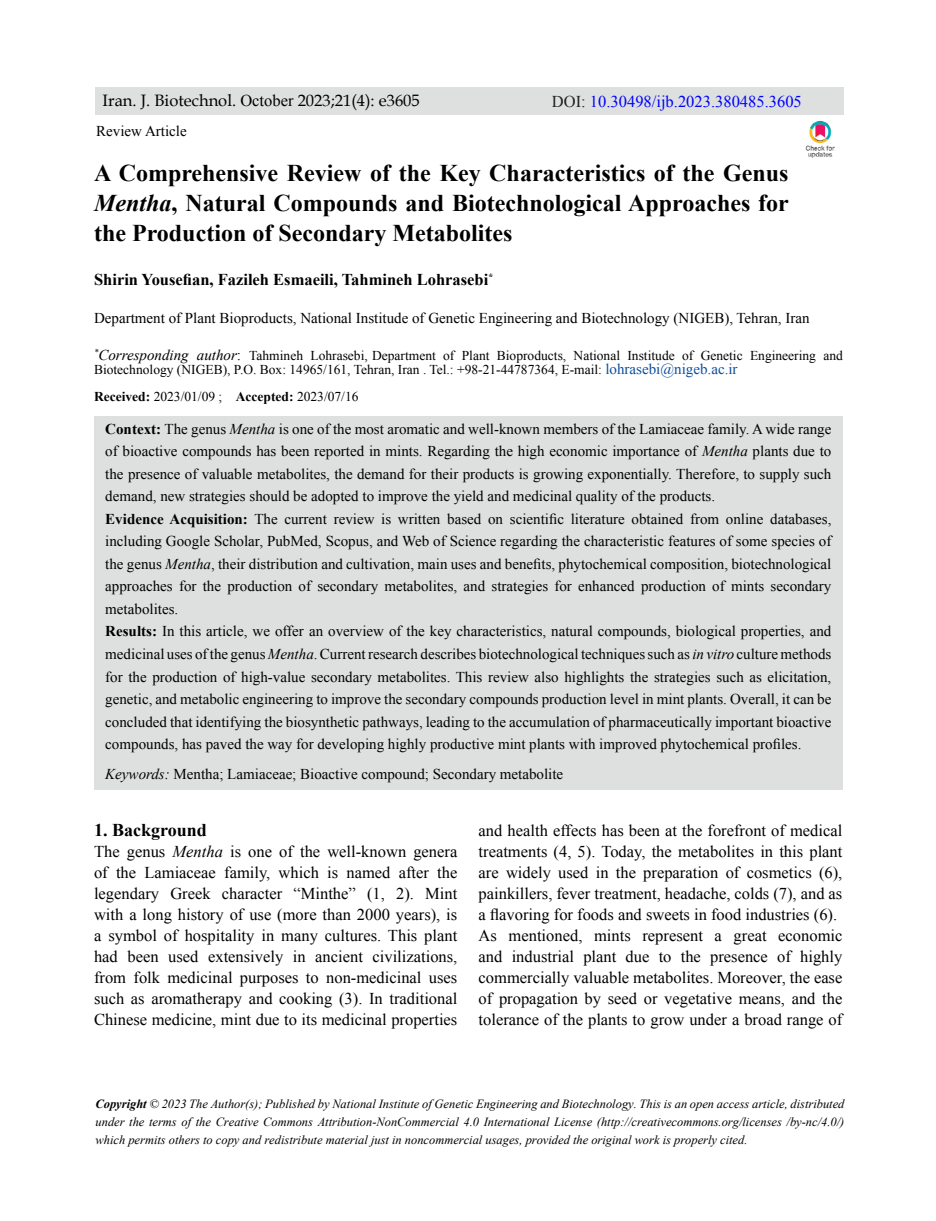
<style>
.page{position:relative;width:936px;height:1221px;background:#fff}
.page>*{position:absolute;margin:0;border:0;box-sizing:border-box;transform-origin:0 0}
.Default{font:700 24px/30px "Times New Roman";color:#000;text-align:justify}
.t1{font:700 18px "Times New Roman";color:#000}
.t2{font:16.5px/21px "Times New Roman";color:#000;text-align:justify}
.Default-2{font:700 16.5px "Times New Roman";color:#000}
.t3{font:16.5px "Book Antiqua";color:#000}
.Paragraph_MAS{font:16.5px "Times New Roman";color:#00f}
.Default-3{font:15px/22.5px "Times New Roman";color:#000;text-align:justify}
.Paragraph_MAS-2{font:15px "Times New Roman";color:#000}
.t4{font:13.5px/13.5px "Times New Roman";color:#000}
.Paragraph_MAS-3{font:italic 12.45px/18px "Times New Roman";color:#000;text-align:justify}
.s1{font-family:"Times New Roman"}
.s2{color:#231f20}
.s3{font-style:italic}
.s4{font-style:italic;font-size:15px}
.s5{font-size:15px}
.s6{font-size:15px;color:#0d4d9f}
.s7{font-weight:700}
</style>
<div class="page">
<div style="left:94px;top:416px;width:749px;height:374px;background:#dde0df"></div>
<img style="left:805px;top:120px;width:30px;height:38px">
<div style="left:96px;top:88px;width:748px;height:27px;background:#dde0df"></div>
<p class="t3" style="left:103px;top:89px;width:318px">Iran. J. Biotechnol. <span class="s1">October</span> 2023;21(4): e3605</p>
<p class="Paragraph_MAS" style="left:552px;top:90px;width:251px"><span class="s2">DOI:</span> 10.30498/ijb.2023.380485.3605</p>
<p class="Paragraph_MAS-2" style="left:96px;top:120px;width:92px">Review Article</p>
<p class="Default" style="left:94px;top:158px;width:696px">A Comprehensive Review of the Key Characteristics of the Genus <span class="s3">Mentha</span>, Natural Compounds and Biotechnological Approaches for the Production of Secondary Metabolites</p>
<p class="Default-2" style="left:94px;top:268px;width:400px">Shirin Yousefian, Fazileh Esmaeili, Tahmineh Lohrasebi<sup>*</sup></p>
<p class="Default-3" style="left:94px;top:306px;width:717px">Department of Plant Bioproducts, National Institude of Genetic Engineering and Biotechnology (NIGEB), Tehran, Iran</p>
<p class="t4" style="left:94px;top:349px;width:750px"><sup>*</sup><span class="s4">Corresponding author</span><span class="s5">:</span> Tahmineh Lohrasebi, Department of Plant Bioproducts, National Institude of Genetic Engineering and<br>Biotechnology (NIGEB), P.O. Box: 14965/161, Tehran, Iran . Tel.: +98-21-44787364, E-mail: <span class="s6">lohrasebi@nigeb.ac.ir</span></p>
<p class="t4" style="left:94px;top:389px;width:266px"><span class="s7">Received:</span> 2023/01/09 ; <span class="s7">Accepted:</span> 2023/07/16</p>
<p class="Default-3" style="left:105px;top:417px;width:727px"><span class="s7">Context:</span> The genus <span class="s3">Mentha</span> is one of the most aromatic and well-known members of the Lamiaceae family. A wide range of bioactive compounds has been reported in mints. Regarding the high economic importance of <span class="s3">Mentha</span> plants due to the presence of valuable metabolites, the demand for their products is growing exponentially. Therefore, to supply such demand, new strategies should be adopted to improve the yield and medicinal quality of the products.</p>
<p class="Default-3" style="left:105px;top:507px;width:727px"><span class="s7">Evidence Acquisition:</span> The current review is written based on scientific literature obtained from online databases, including Google Scholar, PubMed, Scopus, and Web of Science regarding the characteristic features of some species of the genus <span class="s3">Mentha</span>, their distribution and cultivation, main uses and benefits, phytochemical composition, biotechnological approaches for the production of secondary metabolites, and strategies for enhanced production of mints secondary metabolites.</p>
<p class="Default-3" style="left:105px;top:620px;width:727px"><span class="s7">Results:</span> In this article, we offer an overview of the key characteristics, natural compounds, biological properties, and medicinal uses of the genus <span class="s3">Mentha</span>. Current research describes biotechnological techniques such as <span class="s3">in vitro</span> culture methods for the production of high-value secondary metabolites. This review also highlights the strategies such as elicitation, genetic, and metabolic engineering to improve the secondary compounds production level in mint plants. Overall, it can be concluded that identifying the biosynthetic pathways, leading to the accumulation of pharmaceutically important bioactive compounds, has paved the way for developing highly productive mint plants with improved phytochemical profiles.</p>
<p class="Default-3" style="left:105px;top:762px;width:459px"><span class="s3">Keywords:</span> Mentha; Lamiaceae; Bioactive compound; Secondary metabolite</p>
<p class="t1" style="left:94px;top:817px;width:114px">1. Background</p>
<p class="t2" style="left:94px;top:841px;width:365px">The genus <span class="s3">Mentha</span> is one of the well-known genera of the Lamiaceae family, which is named after the legendary Greek character “Minthe” (1, 2). Mint with a long history of use (more than 2000 years), is a symbol of hospitality in many cultures. This plant had been used extensively in ancient civilizations, from folk medicinal purposes to non-medicinal uses such as aromatherapy and cooking (3). In traditional Chinese medicine, mint due to its medicinal properties</p>
<p class="t2" style="left:478px;top:819px;width:365px">and health effects has been at the forefront of medical treatments (4, 5). Today, the metabolites in this plant are widely used in the preparation of cosmetics (6), painkillers, fever treatment, headache, colds (7), and as a flavoring for foods and sweets in food industries (6).</p>
<p class="t2" style="left:478px;top:924px;width:365px">As mentioned, mints represent a great economic and industrial plant due to the presence of highly commercially valuable metabolites. Moreover, the ease of propagation by seed or vegetative means, and the tolerance of the plants to grow under a broad range of</p>
<p class="Paragraph_MAS-3" style="left:95px;top:1093px;width:750px"><span class="s7">Copyright</span> © 2023 The Author(s); Published by National Institute of Genetic Engineering and Biotechnology. This is an open access article, distributed under the terms of the Creative Commons Attribution-NonCommercial 4.0 International License (http://creativecommons.org/licenses /by-nc/4.0/) which permits others to copy and redistribute material just in noncommercial usages, provided the original work is properly cited.</p>
</div>
